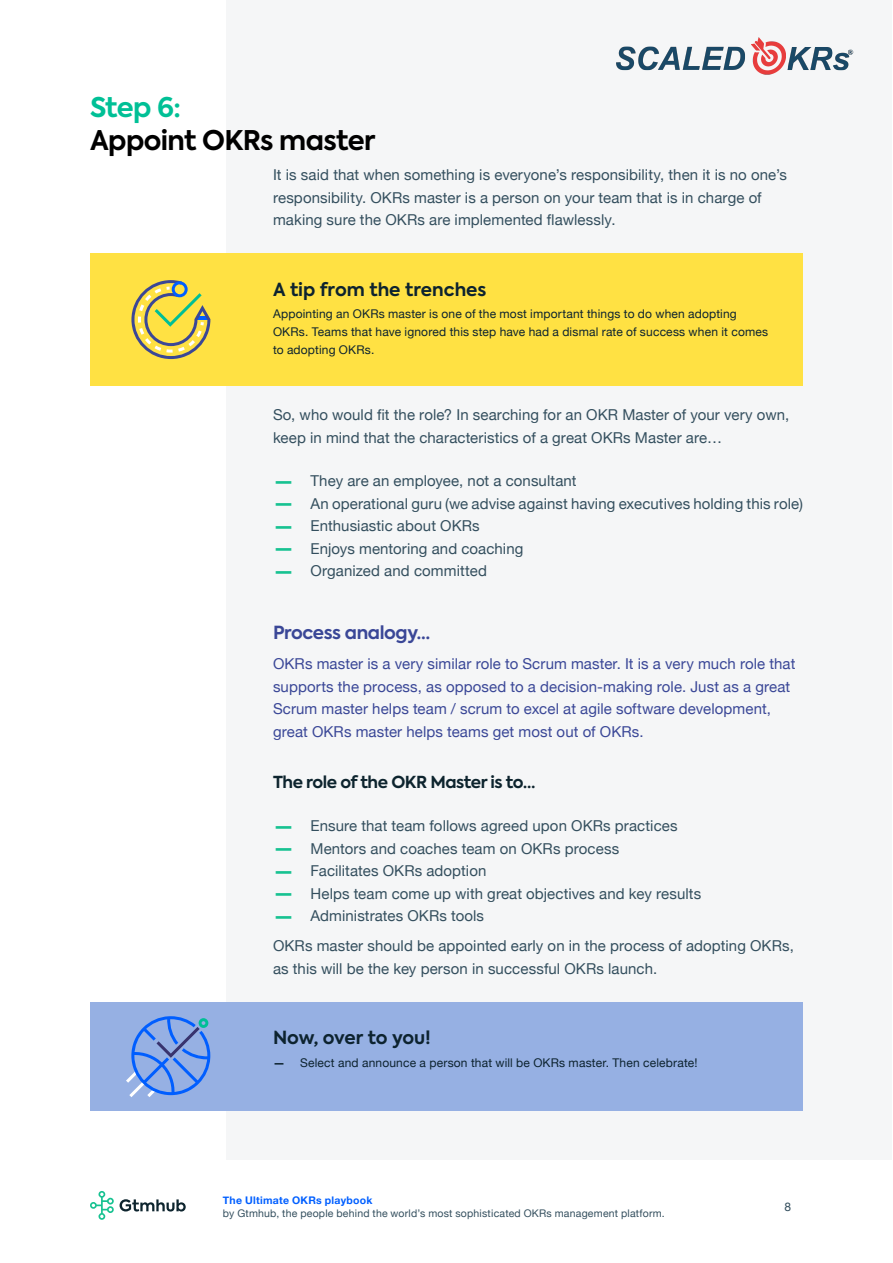
<style>
.page{position:relative;width:893px;height:1263px;background:#fff}
.page>*{position:absolute;margin:0;border:0;box-sizing:border-box;transform-origin:0 0}
.t1{font:700 27px "Axiforma";letter-spacing:-.02em;color:#000}
.t2{font:700 27px "Axiforma";color:#00c096}
.t3{font:700 18px "Axiforma";color:#0d232f}
.t4{font:700 18px "Axiforma";letter-spacing:-.02em;color:#3a4797}
.t5{font:700 16.5px "Axiforma";letter-spacing:-.025em;color:#0d242e}
.t6{font:15px/22.5px "Helvetica Neue";letter-spacing:.005em;color:#344f5e}
.t7{font:15px/22.5px "Helvetica Neue";letter-spacing:.005em;color:#3a4797}
.t8{font:12px/18px "Helvetica Neue";letter-spacing:.015em;color:#0d232f}
.t9{font:12px "Helvetica Neue";color:#344f5e}
.t10{font:10.5px "Helvetica Neue";letter-spacing:.02em;color:#344f5e}
.t11{font:700 10.5px "Helvetica Neue";letter-spacing:.025em;color:#005fff}
.s1{font-weight:700;font-size:21px;color:#17c291}
.s2{font-weight:700}
</style>
<div class="page">
<svg style="left:90px;top:1191px;width:24px;height:29px"></svg>
<svg style="left:120px;top:1199px;width:66px;height:12px"></svg>
<div style="left:226px;top:0;width:665px;height:1160px;background:#f5f6f7"></div>
<div style="left:90px;top:254px;width:713px;height:52px;background:#ffe143"></div>
<div style="left:90px;top:301px;width:713px;height:85px;background:#ffe143"></div>
<div style="left:90px;top:1002px;width:713px;height:52px;background:#96b0e3"></div>
<div style="left:90px;top:1049px;width:713px;height:62px;background:#96b0e3"></div>
<svg style="left:126px;top:1016px;width:84px;height:81px"></svg>
<svg style="left:131px;top:280px;width:79px;height:79px"></svg>
<img style="left:616px;top:37px;width:237px;height:38px">
<h1 class="t2" style="left:90px;top:89px;width:93px">Step 6:</h1>
<h1 class="t1" style="left:90px;top:122px;width:287px">Appoint OKRs master</h1>
<p class="t6" style="left:273px;top:164px;width:516px">It is said that when something is everyone’s responsibility, then it is no one’s responsibility. OKRs master is a person on your team that is in charge of making sure the OKRs are implemented flawlessly.</p>
<p class="t3" style="left:273px;top:277px;width:215px">A tip from the trenches</p>
<p class="t8" style="left:273px;top:305px;width:497px">Appointing an OKRs master is one of the most important things to do when adopting<br>OKRs. Teams that have ignored this step have had a dismal rate of success when it comes to adopting OKRs.</p>
<p class="t6" style="left:273px;top:404px;width:518px">So, who would fit the role? In searching for an OKR Master of your very own, keep in mind that the characteristics of a great OKRs Master are…</p>
<p class="t6" style="left:273px;top:470px;width:305px"><span class="s1">—</span> They are an employee, not a consultant</p>
<p class="t6" style="left:273px;top:493px;width:531px"><span class="s1">—</span> An operational guru (we advise against having executives holding this role)</p>
<p class="t6" style="left:273px;top:515px;width:208px"><span class="s1">—</span> Enthusiastic about OKRs</p>
<p class="t6" style="left:273px;top:538px;width:252px"><span class="s1">—</span> Enjoys mentoring and coaching</p>
<p class="t6" style="left:273px;top:560px;width:215px"><span class="s1">—</span> Organized and committed</p>
<p class="t4" style="left:273px;top:620px;width:159px">Process analogy…</p>
<p class="t7" style="left:273px;top:653px;width:524px">OKRs master is a very similar role to Scrum master. It is a very much role that supports the process, as opposed to a decision-making role. Just as a great Scrum master helps team / scrum to excel at agile software development, great OKRs master helps teams get most out of OKRs.</p>
<p class="t5" style="left:273px;top:770px;width:264px">The role of the OKR Master is to…</p>
<p class="t6" style="left:273px;top:815px;width:406px"><span class="s1">—</span> Ensure that team follows agreed upon OKRs practices</p>
<p class="t6" style="left:273px;top:838px;width:348px"><span class="s1">—</span> Mentors and coaches team on OKRs process</p>
<p class="t6" style="left:273px;top:860px;width:215px"><span class="s1">—</span> Facilitates OKRs adoption</p>
<p class="t6" style="left:273px;top:883px;width:430px"><span class="s1">—</span> Helps team come up with great objectives and key results</p>
<p class="t6" style="left:273px;top:902px;width:522px;line-height:30px"><span class="s1">—</span> Administrates OKRs tools<br>OKRs master should be appointed early on in the process of adopting OKRs,</p>
<p class="t6" style="left:273px;top:958px;width:386px">as this will be the key person in successful OKRs launch.</p>
<p class="t3" style="left:273px;top:1025px;width:159px">Now, over to you!</p>
<p class="t8" style="left:273px;top:1054px;width:426px"><span class="s2">—</span> Select and announce a person that will be OKRs master. Then celebrate!</p>
<p class="t11" style="left:223px;top:1192px;width:151px">The Ultimate OKRs playbook</p>
<p class="t10" style="left:223px;top:1205px;width:443px">by Gtmhub, the people behind the world’s most sophisticated OKRs management platform.</p>
<p class="t9" style="left:784px;top:1198px;width:8px">8</p>
</div>
